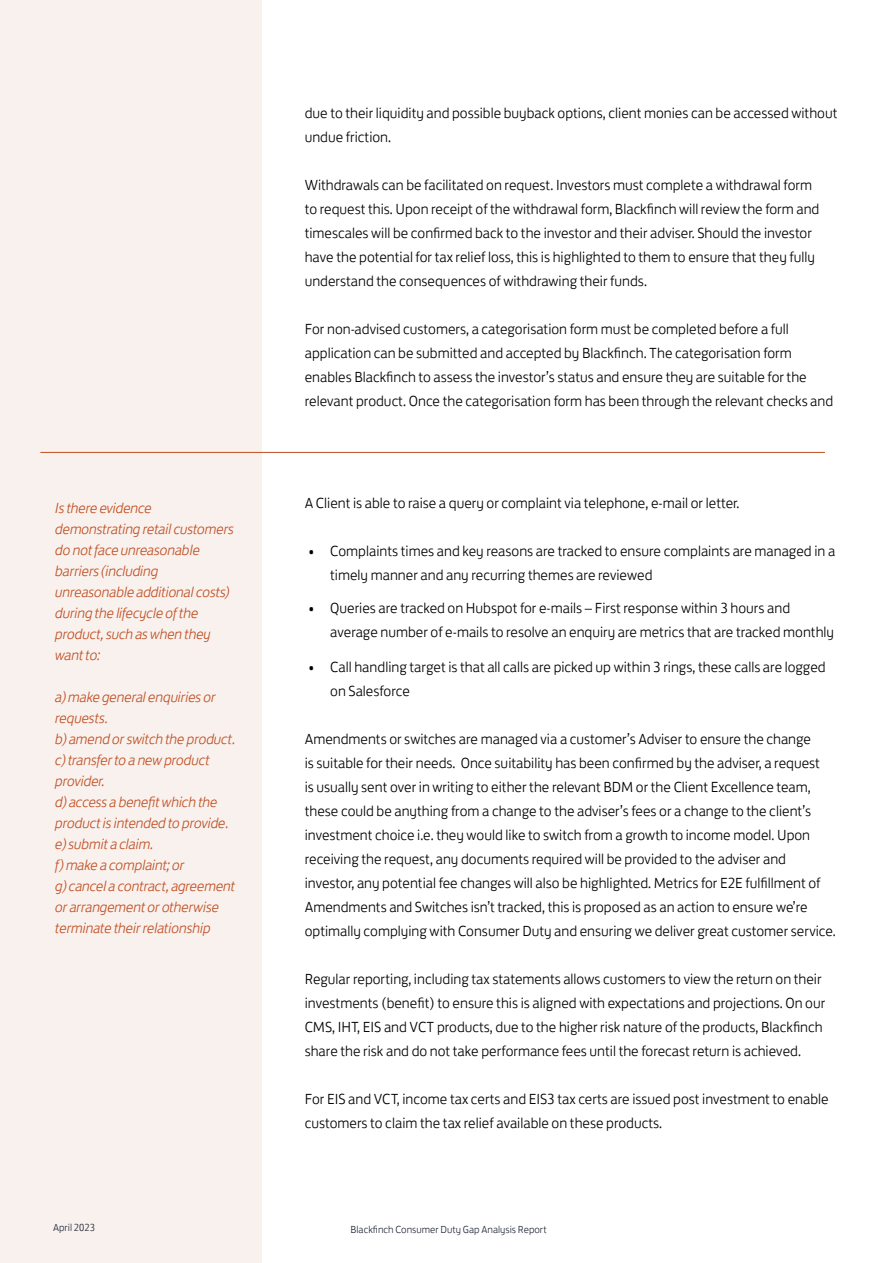
<style>
.page{position:relative;width:893px;height:1263px;background:#fff}
.page>*{position:absolute;margin:0;border:0;box-sizing:border-box;transform-origin:0 0}
.t1{font:300 15px/24px "FS Jack";color:#000}
.t2{font:italic 300 15px/21px "FS Jack";letter-spacing:-.02em;color:#bf4e22}
.t3{font:300 10.5px "FS Jack";color:#24293a}
</style>
<div class="page">
<div style="left:0;top:0;width:261px;height:1263px;background:#f9f1ed"></div>
<hr style="left:40px;top:452px;width:785px;height:1px;background:#bf4e22">
<p class="t2" style="left:55px;top:497px;width:180px">Is there evidence demonstrating retail customers do not face unreasonable barriers (including unreasonable additional costs) during the lifecycle of the product, such as when they want to:</p>
<p class="t2" style="left:55px;top:686px;width:182px">a) make general enquiries or requests.<br>b) amend or switch the product. c) transfer to a new product provider.<br>d) access a benefit which the product is intended to provide. e) submit a claim.<br>f) make a complaint; or<br>g) cancel a contract, agreement or arrangement or otherwise terminate their relationship</p>
<p class="t1" style="left:305px;top:99px;width:534px">due to their liquidity and possible buyback options, client monies can be accessed without undue friction.</p>
<p class="t1" style="left:305px;top:171px;width:516px">Withdrawals can be facilitated on request. Investors must complete a withdrawal form to request this. Upon receipt of the withdrawal form, Blackfinch will review the form and timescales will be confirmed back to the investor and their adviser. Should the investor have the potential for tax relief loss, this is highlighted to them to ensure that they fully understand the consequences of withdrawing their funds.</p>
<p class="t1" style="left:305px;top:315px;width:530px">For non-advised customers, a categorisation form must be completed before a full application can be submitted and accepted by Blackfinch. The categorisation form enables Blackfinch to assess the investor’s status and ensure they are suitable for the relevant product. Once the categorisation form has been through the relevant checks and</p>
<p class="t1" style="left:305px;top:489px;width:436px">A Client is able to raise a query or complaint via telephone, e-mail or letter.</p>
<p class="t1" style="left:330px;top:537px;width:506px;text-indent:-21px">• Complaints times and key reasons are tracked to ensure complaints are managed in a timely manner and any recurring themes are reviewed</p>
<p class="t1" style="left:330px;top:594px;width:505px;text-indent:-21px">• Queries are tracked on Hubspot for e-mails – First response within 3 hours and average number of e-mails to resolve an enquiry are metrics that are tracked monthly</p>
<p class="t1" style="left:330px;top:653px;width:497px;text-indent:-21px">• Call handling target is that all calls are picked up within 3 rings, these calls are logged on Salesforce</p>
<p class="t1" style="left:305px;top:725px;width:533px">Amendments or switches are managed via a customer’s Adviser to ensure the change<br>is suitable for their needs. Once suitability has been confirmed by the adviser, a request<br>is usually sent over in writing to either the relevant BDM or the Client Excellence team, these could be anything from a change to the adviser’s fees or a change to the client’s investment choice i.e. they would like to switch from a growth to income model. Upon receiving the request, any documents required will be provided to the adviser and investor, any potential fee changes will also be highlighted. Metrics for E2E fulfillment of Amendments and Switches isn’t tracked, this is proposed as an action to ensure we’re optimally complying with Consumer Duty and ensuring we deliver great customer service.</p>
<p class="t1" style="left:305px;top:965px;width:522px">Regular reporting, including tax statements allows customers to view the return on their investments (benefit) to ensure this is aligned with expectations and projections. On our CMS, IHT, EIS and VCT products, due to the higher risk nature of the products, Blackfinch share the risk and do not take performance fees until the forecast return is achieved.</p>
<p class="t1" style="left:305px;top:1085px;width:525px">For EIS and VCT, income tax certs and EIS3 tax certs are issued post investment to enable customers to claim the tax relief available on these products.</p>
<p class="t3" style="left:53px;top:1219px;width:43px">April 2023</p>
<p class="t3" style="left:351px;top:1221px;width:198px">Blackfinch Consumer Duty Gap Analysis Report</p>
</div>
